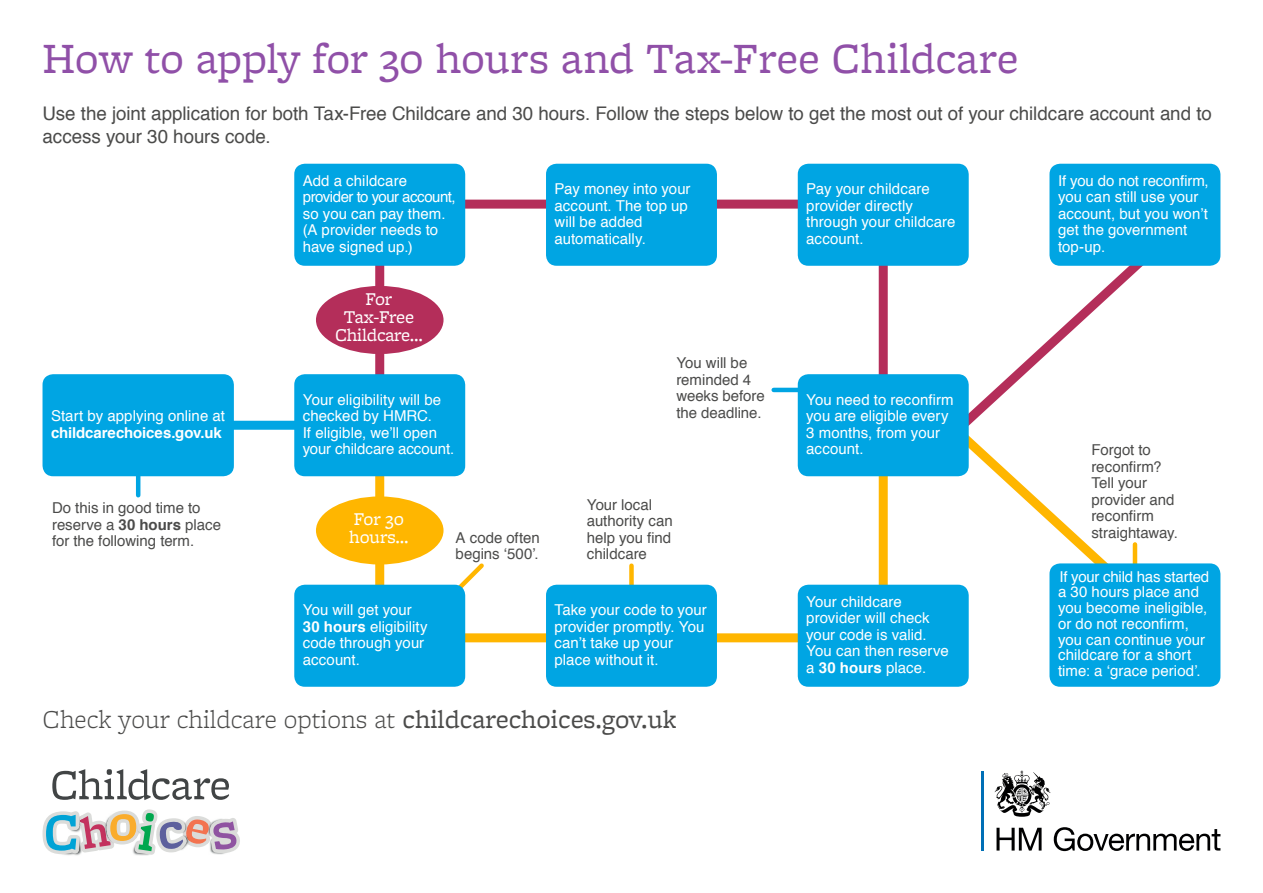
<style>
.page{position:relative;width:1263px;height:893px;background:#fff}
.page>*{position:absolute;margin:0;border:0;box-sizing:border-box;transform-origin:0 0}
.H1_Heading{font:45px "Freight Micro Pro";color:#9050a8}
.P_Body_copy_Poster{font:300 27px "Freight Micro Pro";color:#4b4b4a}
.P_Body_Copy{font:18.75px/22.5px "Helvetica";letter-spacing:-.005em;color:#4b4b4a}
.t1{font:18.75px/18px "Freight Micro Pro";letter-spacing:-.01em;color:#fff;text-align:center}
.t2{font:15px/16.5px "Helvetica";letter-spacing:.005em;color:#fff}
.t3{font:15px/16.5px "Helvetica";color:#4b4b4a}
.t4{font:700 15px "Helvetica";letter-spacing:-.01em;color:#fff}
.s1{font-weight:700}
.s2{font-weight:400}
</style>
<div class="page">
<div style="left:629px;top:566px;width:5px;height:79px;background:#ffb600"></div>
<svg style="left:364px;top:559px;width:124px;height:125px"></svg>
<div style="left:209px;top:421px;width:89px;height:9px;background:#00a5e3"></div>
<div style="left:375px;top:264px;width:9px;height:114px;background:#b42e5a"></div>
<div style="left:879px;top:264px;width:9px;height:114px;background:#b42e5a"></div>
<div style="left:375px;top:472px;width:9px;height:115px;background:#ffb600"></div>
<div style="left:879px;top:472px;width:9px;height:115px;background:#ffb600"></div>
<div style="left:461px;top:633px;width:340px;height:9px;background:#ffb600"></div>
<div style="left:461px;top:200px;width:340px;height:9px;background:#b42e5a"></div>
<svg style="left:52px;top:769px;width:177px;height:31px"></svg>
<svg style="left:43px;top:809px;width:197px;height:47px"></svg>
<hr style="left:981px;top:771px;width:3px;height:79px;background:#006fb6">
<svg style="left:996px;top:828px;width:45px;height:22px"></svg>
<svg style="left:1054px;top:827px;width:166px;height:24px"></svg>
<svg style="left:994px;top:771px;width:57px;height:46px"></svg>
<svg style="left:947px;top:262px;width:196px;height:330px"></svg>
<div style="left:294px;top:164px;width:171px;height:102px;background:#00a5e3;border-radius:11px"></div>
<div style="left:798px;top:164px;width:171px;height:102px;background:#00a5e3;border-radius:11px"></div>
<div style="left:1049px;top:164px;width:171px;height:102px;background:#00a5e3;border-radius:11px"></div>
<div style="left:546px;top:164px;width:171px;height:102px;background:#00a5e3;border-radius:11px"></div>
<div style="left:294px;top:585px;width:171px;height:102px;background:#00a5e3;border-radius:11px"></div>
<div style="left:798px;top:374px;width:171px;height:102px;background:#00a5e3;border-radius:11px"></div>
<div style="left:798px;top:585px;width:171px;height:102px;background:#00a5e3;border-radius:11px"></div>
<div style="left:546px;top:585px;width:171px;height:102px;background:#00a5e3;border-radius:11px"></div>
<div style="left:43px;top:374px;width:191px;height:102px;background:#00a5e3;border-radius:11px"></div>
<div style="left:294px;top:374px;width:171px;height:102px;background:#00a5e3;border-radius:11px"></div>
<div style="left:316px;top:286px;width:127px;height:68px;background:#b42e5a;border-radius:50%"></div>
<div style="left:316px;top:496px;width:127px;height:68px;background:#ffb600;border-radius:50%"></div>
<div style="left:1049px;top:563px;width:171px;height:124px;background:#00a5e3;border-radius:11px"></div>
<hr style="left:136px;top:459px;width:4px;height:36px;background:#00a5e3">
<hr style="left:774px;top:388px;width:44px;height:4px;background:#00a5e3">
<h1 class="H1_Heading" style="left:43px;top:28px;width:977px">How to apply for 30 hours and Tax-Free Childcare</h1>
<p class="P_Body_Copy" style="left:43px;top:103px;width:1171px">Use the joint application for both Tax-Free Childcare and 30 hours. Follow the steps below to get the most out of your childcare account and to access your 30 hours code.</p>
<p class="t2" style="left:303px;top:173px;width:155px">Add a childcare provider to your account, so you can pay them. (A provider needs to have signed up.)</p>
<p class="t2" style="left:806px;top:181px;width:151px">Pay your childcare provider directly through your childcare account.</p>
<p class="t2" style="left:1058px;top:173px;width:152px">If you do not reconfirm, you can still use your account, but you won’t get the government top-up.</p>
<p class="t2" style="left:554px;top:181px;width:138px">Pay money into your account. The top up will be added automatically.</p>
<p class="t2" style="left:51px;top:408px;width:175px">Start by applying online at</p>
<p class="t4" style="left:51px;top:420px;width:172px">childcarechoices.gov.uk</p>
<p class="t3" style="left:52px;top:500px;width:170px">Do this in good time to reserve a <span class="s1">30 hours</span> place for the following term.</p>
<p class="t1" style="left:335px;top:290px;width:89px">For<br>Tax-Free<br>Childcare...</p>
<p class="t2" style="left:303px;top:392px;width:153px">Your eligibility will be checked by HMRC.<br>If eligible, we’ll open your childcare account.</p>
<p class="t1" style="left:349px;top:509px;width:61px;text-align:left">For 30 hours...</p>
<p class="t3" style="left:456px;top:530px;width:86px">A code often begins ‘500’.</p>
<p class="t3" style="left:676px;top:355px;width:90px">You will be reminded 4 weeks before the deadline.</p>
<p class="t3" style="left:587px;top:497px;width:87px">Your local authority can help you find childcare</p>
<p class="t2" style="left:303px;top:602px;width:126px">You will get your<br><span class="s1">30 hours</span> eligibility code through your account.</p>
<p class="t2" style="left:554px;top:602px;width:154px">Take your code to your provider promptly. You can’t take up your place without it.</p>
<p class="P_Body_copy_Poster" style="left:43px;top:701px;width:636px">Check your childcare options at <span class="s2">childcarechoices.gov.uk</span></p>
<p class="t2" style="left:806px;top:392px;width:149px">You need to reconfirm you are eligible every<br>3 months, from your account.</p>
<p class="t2" style="left:806px;top:594px;width:144px">Your childcare provider will check your code is valid.<br>You can then reserve a <span class="s1">30 hours</span> place.</p>
<p class="t3" style="left:1091px;top:442px;width:88px">Forgot to reconfirm?<br>Tell your provider and reconfirm straightaway.</p>
<p class="t2" style="left:1058px;top:569px;width:153px;line-height:15.8px">If your child has started a 30 hours place and you become ineligible, or do not reconfirm, you can continue your childcare for a short time: a ‘grace period’.</p>
</div>
